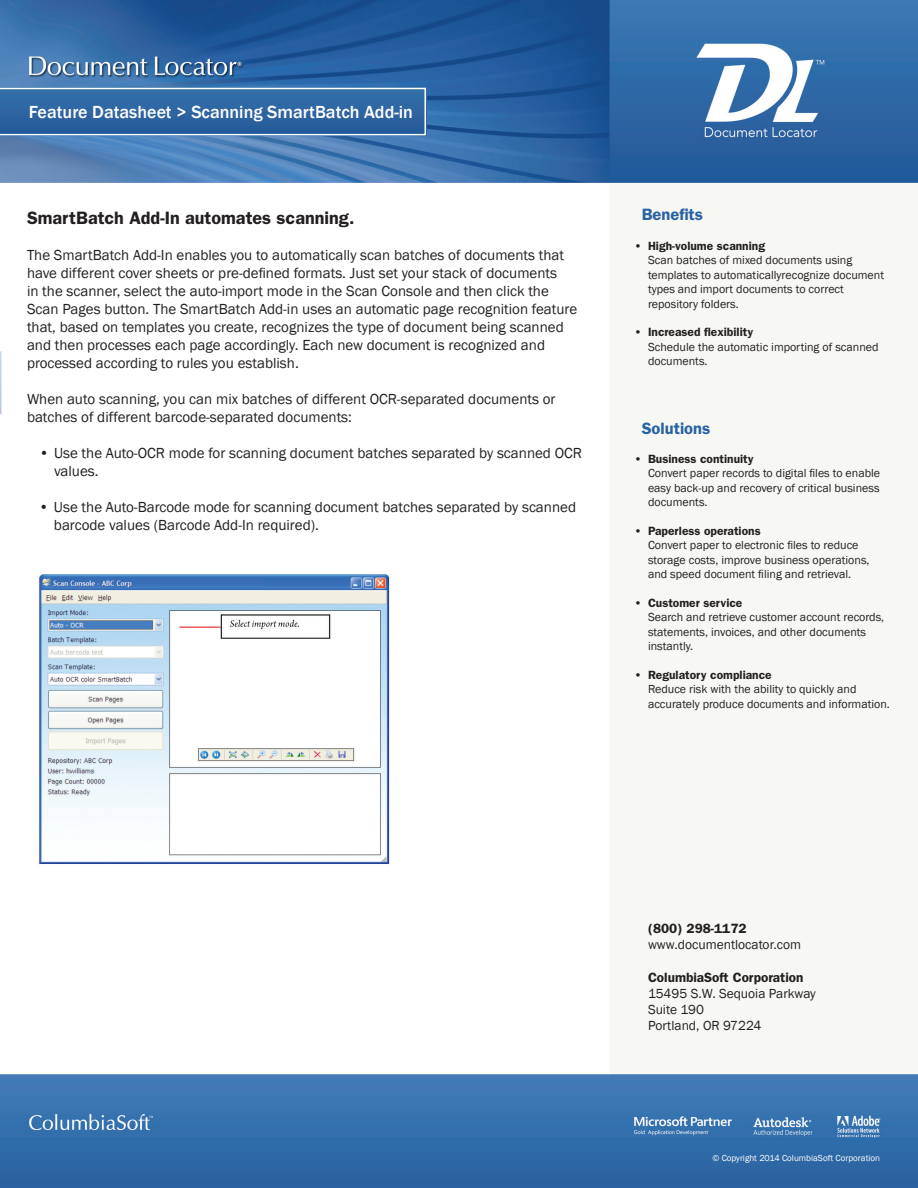
<style>
.page{position:relative;width:918px;height:1188px;background:#fff}
.page>*{position:absolute;margin:0;border:0;box-sizing:border-box;transform-origin:0 0}
.t1{font:500 18px "Franklin Gothic";color:#fff}
.t2{font:600 18px "ITC Franklin Gothic Std";color:#231f20}
.t3{font:600 16.5px "ITC Franklin Gothic Std";color:#2762a2}
.t4{font:15px/18px "Franklin Gothic";color:#231f20}
.t5{font:13.5px/16.2px "Franklin Gothic";color:#231f20}
.t6{font:600 13.5px "ITC Franklin Gothic Std";color:#231f20}
.t7{font:12px/14.4px "Franklin Gothic";color:#231f20}
.t8{font:600 12px "ITC Franklin Gothic Std";color:#231f20}
.t9{font:9px "Franklin Gothic";color:#fff}
</style>
<div class="page">
<img style="left:0;top:0;width:918px;height:1188px">
<img style="left:0;top:135px;width:426px;height:1px">
<svg style="left:0;top:88px;width:426px;height:47px;background:#376da6"></svg>
<img style="left:30px;top:563px;width:371px;height:313px">
<p class="t1" style="left:29px;top:100px;width:386px">Feature Datasheet &gt; Scanning SmartBatch Add-in</p>
<p class="t2" style="left:27px;top:207px;width:329px">SmartBatch Add-In automates scanning.</p>
<p class="t4" style="left:27px;top:246px;width:552px">The SmartBatch Add-In enables you to automatically scan batches of documents that have different cover sheets or pre-defined formats. Just set your stack of documents<br>in the scanner, select the auto-import mode in the Scan Console and then click the Scan Pages button. The SmartBatch Add-in uses an automatic page recognition feature that, based on templates you create, recognizes the type of document being scanned and then processes each page accordingly. Each new document is recognized and processed according to rules you establish.</p>
<p class="t4" style="left:27px;top:390px;width:530px">When auto scanning, you can mix batches of different OCR-separated documents or batches of different barcode-separated documents:</p>
<p class="t4" style="left:54px;top:444px;width:530px;text-indent:-15px">• Use the Auto-OCR mode for scanning document batches separated by scanned OCR values.</p>
<p class="t4" style="left:54px;top:498px;width:524px;text-indent:-15px">• Use the Auto-Barcode mode for scanning document batches separated by scanned barcode values (Barcode Add-In required).</p>
<p class="t3" style="left:642px;top:204px;width:63px">Benefits</p>
<p class="t8" style="left:634px;top:239px;width:132px">• High-volume scanning</p>
<p class="t7" style="left:648px;top:253px;width:238px">Scan batches of mixed documents using templates to automaticallyrecognize document types and import documents to correct repository folders.</p>
<p class="t8" style="left:634px;top:325px;width:120px">• Increased flexibility</p>
<p class="t7" style="left:648px;top:340px;width:232px">Schedule the automatic importing of scanned documents.</p>
<p class="t3" style="left:642px;top:418px;width:70px">Solutions</p>
<p class="t8" style="left:634px;top:452px;width:121px">• Business continuity</p>
<p class="t7" style="left:648px;top:466px;width:234px;text-align:justify">Convert paper records to digital files to enable easy back-up and recovery of critical business documents.</p>
<p class="t8" style="left:634px;top:524px;width:128px">• Paperless operations</p>
<p class="t7" style="left:648px;top:538px;width:223px">Convert paper to electronic files to reduce storage costs, improve business operations, and speed document filing and retrieval.</p>
<p class="t8" style="left:634px;top:596px;width:109px">• Customer service</p>
<p class="t7" style="left:648px;top:610px;width:238px">Search and retrieve customer account records, statements, invoices, and other documents instantly.</p>
<p class="t8" style="left:634px;top:668px;width:139px">• Regulatory compliance</p>
<p class="t7" style="left:648px;top:682px;width:243px">Reduce risk with the ability to quickly and accurately produce documents and information.</p>
<p class="t6" style="left:648px;top:921px;width:100px">(800) 298-1172</p>
<p class="t5" style="left:648px;top:937px;width:155px">www.documentlocator.com</p>
<p class="t6" style="left:648px;top:969px;width:157px">ColumbiaSoft Corporation</p>
<p class="t5" style="left:648px;top:986px;width:169px">15495 S.W. Sequoia Parkway<br>Suite 190<br>Portland, OR 97224</p>
<p class="t9" style="left:712px;top:1152px;width:169px">© Copyright 2014 ColumbiaSoft Corporation</p>
</div>
